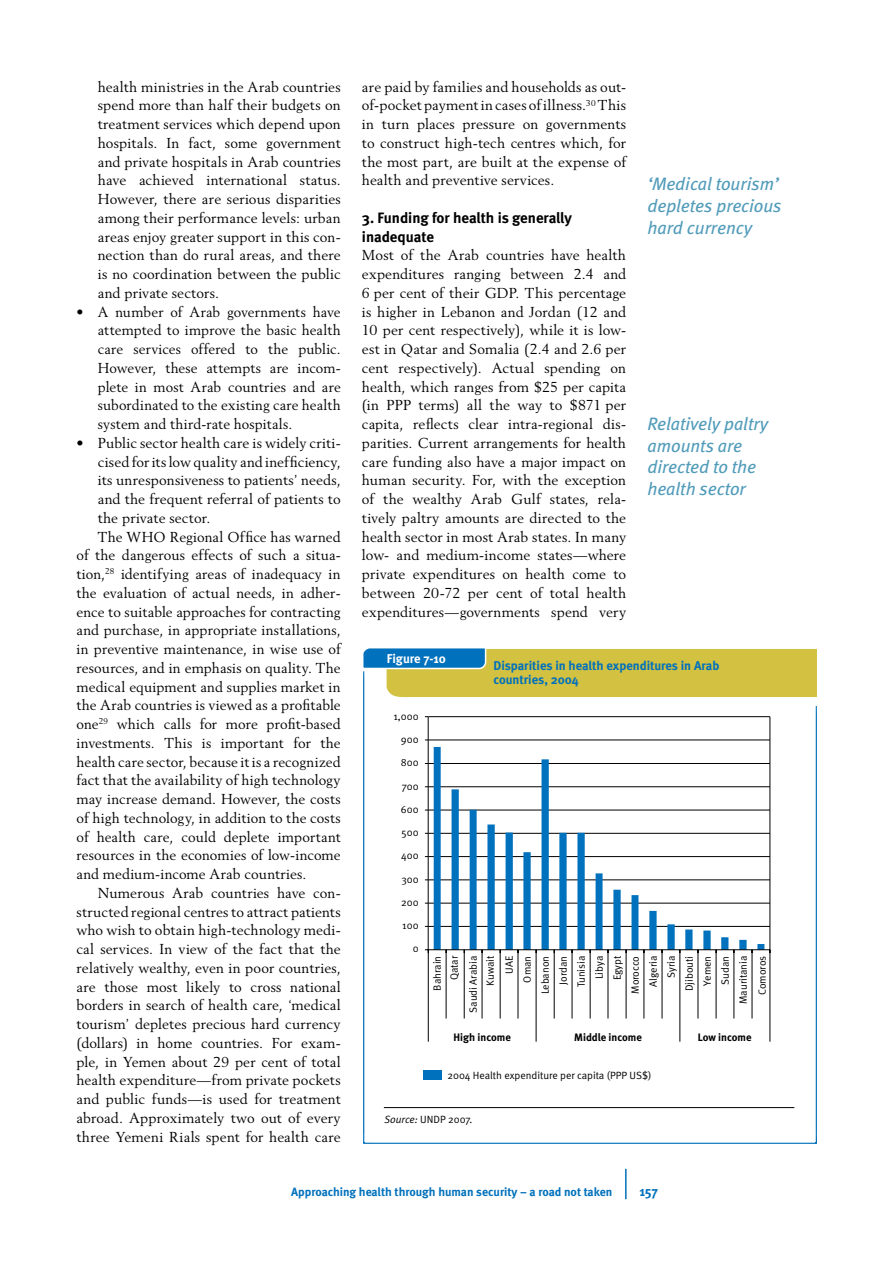
<style>
.page{position:relative;width:893px;height:1263px;background:#fff}
.page>*{position:absolute;margin:0;border:0;box-sizing:border-box;transform-origin:0 0}
.t1{font:italic 18px/21.8px "Meta";color:#529cba}
.t2{font:700 15px/18.8px "Meta";color:#000}
.t3{font:14.25px/18.8px "Berling LT Std";letter-spacing:.01em;color:#000;text-align:justify}
.t4{font:700 13.5px "Meta";color:#0071bc}
.t5{font:700 12.75px/14.1px "Meta";color:#0071bc}
.t6{font:700 12.75px "Meta";color:#fff}
.t7{font:700 12px "Meta";color:#0071bc}
.t8{font:700 10.8px "Meta";color:#000}
.t9{font:10.5px/18px "Meta Normal";color:#000;text-align:right}
.s1{font-style:italic}
</style>
<div class="page">
<hr style="left:625px;top:1169px;width:2px;height:30px;background:#0071bc">
<svg style="left:363px;top:648px;width:454px;height:23px;background:#a6b368"></svg>
<div style="left:360px;top:671px;width:458px;height:474px;background:#000;opacity:.75"></div>
<hr style="left:428px;top:739px;width:342px;height:1px;background:#000">
<hr style="left:428px;top:763px;width:342px;height:1px;background:#000">
<hr style="left:428px;top:786px;width:342px;height:1px;background:#000">
<hr style="left:428px;top:810px;width:342px;height:1px;background:#000">
<hr style="left:428px;top:833px;width:342px;height:1px;background:#000">
<hr style="left:428px;top:856px;width:342px;height:1px;background:#000">
<hr style="left:428px;top:879px;width:342px;height:1px;background:#000">
<hr style="left:428px;top:903px;width:342px;height:1px;background:#000">
<hr style="left:428px;top:926px;width:342px;height:1px;background:#000">
<hr style="left:770px;top:950px;width:1px;height:92px;background:#000">
<hr style="left:752px;top:950px;width:1px;height:68px;background:#000">
<hr style="left:733px;top:950px;width:1px;height:68px;background:#000">
<hr style="left:716px;top:950px;width:1px;height:68px;background:#000">
<hr style="left:698px;top:950px;width:1px;height:68px;background:#000">
<hr style="left:679px;top:950px;width:1px;height:92px;background:#000">
<hr style="left:662px;top:950px;width:1px;height:68px;background:#000">
<hr style="left:644px;top:950px;width:1px;height:68px;background:#000">
<hr style="left:626px;top:950px;width:1px;height:68px;background:#000">
<hr style="left:608px;top:950px;width:1px;height:68px;background:#000">
<hr style="left:590px;top:950px;width:1px;height:68px;background:#000">
<hr style="left:572px;top:950px;width:1px;height:68px;background:#000">
<hr style="left:554px;top:950px;width:1px;height:68px;background:#000">
<hr style="left:536px;top:950px;width:1px;height:92px;background:#000">
<hr style="left:518px;top:950px;width:1px;height:68px;background:#000">
<hr style="left:500px;top:950px;width:1px;height:68px;background:#000">
<hr style="left:482px;top:950px;width:1px;height:68px;background:#000">
<hr style="left:464px;top:950px;width:1px;height:68px;background:#000">
<hr style="left:446px;top:950px;width:1px;height:68px;background:#000">
<hr style="left:428px;top:950px;width:1px;height:92px;background:#000">
<svg style="left:425px;top:949px;width:3px;height:4px"></svg>
<svg style="left:434px;top:747px;width:330px;height:201px"></svg>
<div style="left:428px;top:716px;width:342px;height:234px;border:1px solid #000"></div>
<div style="left:423px;top:1070px;width:19px;height:9px;background:#0071bc"></div>
<p class="t3" style="left:98px;top:77px;width:244px">health ministries in the Arab countries spend more than half their budgets on treatment services which depend upon hospitals. In fact, some government and private hospitals in Arab countries have achieved international status.<br>However, there are serious disparities among their performance levels: urban areas enjoy greater support in this con&shy;nection than do rural areas, and there is no coordination between the public and private sectors.</p>
<p class="t3" style="left:98px;top:302px;width:244px;text-indent:-21px">• A number of Arab governments have attempted to improve the basic health care services offered to the public.<br>However, these attempts are incom&shy;plete in most Arab countries and are subordinated to the existing care health system and third-rate hospitals.</p>
<p class="t3" style="left:77px;top:433px;width:266px">• Public sector health care is widely criti-</p>
<p class="t3" style="left:98px;top:452px;width:244px">cised for its low quality and inefficiency,</p>
<p class="t3" style="left:98px;top:471px;width:244px">its unresponsiveness to patients’ needs,</p>
<p class="t3" style="left:98px;top:489px;width:244px">and the frequent referral of patients to</p>
<p class="t3" style="left:98px;top:508px;width:114px">the private sector.</p>
<p class="t3" style="left:98px;top:527px;width:244px">The WHO Regional Office has warned</p>
<p class="t3" style="left:77px;top:546px;width:266px">of the dangerous effects of such a situa-</p>
<p class="t3" style="left:77px;top:564px;width:266px">tion,<sup>28</sup> identifying areas of inadequacy in</p>
<p class="t3" style="left:77px;top:583px;width:266px">the evaluation of actual needs, in adher-</p>
<p class="t3" style="left:77px;top:602px;width:266px">ence to suitable approaches for contracting</p>
<p class="t3" style="left:77px;top:621px;width:266px">and purchase, in appropriate installations,</p>
<p class="t3" style="left:77px;top:639px;width:266px">in preventive maintenance, in wise use of</p>
<p class="t3" style="left:77px;top:658px;width:266px">resources, and in emphasis on quality. The</p>
<p class="t3" style="left:77px;top:677px;width:266px">medical equipment and supplies market in</p>
<p class="t3" style="left:77px;top:696px;width:266px">the Arab countries is viewed as a profitable</p>
<p class="t3" style="left:77px;top:714px;width:266px">one<sup>29</sup> which calls for more profit-based</p>
<p class="t3" style="left:77px;top:733px;width:266px">investments. This is important for the</p>
<p class="t3" style="left:77px;top:752px;width:266px">health care sector, because it is a recognized</p>
<p class="t3" style="left:77px;top:771px;width:266px">fact that the availability of high technology</p>
<p class="t3" style="left:77px;top:789px;width:266px">may increase demand. However, the costs</p>
<p class="t3" style="left:77px;top:808px;width:266px">of high technology, in addition to the costs</p>
<p class="t3" style="left:77px;top:827px;width:266px">of health care, could deplete important</p>
<p class="t3" style="left:77px;top:846px;width:266px">resources in the economies of low-income</p>
<p class="t3" style="left:77px;top:864px;width:231px">and medium-income Arab countries.</p>
<p class="t3" style="left:98px;top:883px;width:244px">Numerous Arab countries have con-</p>
<p class="t3" style="left:77px;top:902px;width:266px">structed regional centres to attract patients</p>
<p class="t3" style="left:77px;top:921px;width:266px">who wish to obtain high-technology medi-</p>
<p class="t3" style="left:77px;top:939px;width:266px">cal services. In view of the fact that the</p>
<p class="t3" style="left:77px;top:958px;width:266px">relatively wealthy, even in poor countries,</p>
<p class="t3" style="left:77px;top:977px;width:266px">are those most likely to cross national</p>
<p class="t3" style="left:77px;top:996px;width:266px">borders in search of health care, ‘medical</p>
<p class="t3" style="left:77px;top:1014px;width:266px">tourism’ depletes precious hard currency</p>
<p class="t3" style="left:77px;top:1033px;width:266px">(dollars) in home countries. For exam-</p>
<p class="t3" style="left:77px;top:1052px;width:266px">ple, in Yemen about 29 per cent of total</p>
<p class="t3" style="left:77px;top:1071px;width:266px">health expenditure—from private pockets</p>
<p class="t3" style="left:77px;top:1089px;width:266px">and public funds—is used for treatment</p>
<p class="t3" style="left:77px;top:1108px;width:266px">abroad. Approximately two out of every</p>
<p class="t3" style="left:77px;top:1127px;width:266px">three Yemeni Rials spent for health care</p>
<p class="t3" style="left:362px;top:77px;width:266px">are paid by families and households as out&shy;of-pocket payment in cases of illness.<sup>30</sup> This in turn places pressure on governments to construct high-tech centres which, for the most part, are built at the expense of health and preventive services.</p>
<p class="t2" style="left:362px;top:208px;width:211px">3. Funding for health is generally inadequate</p>
<p class="t3" style="left:362px;top:246px;width:266px">Most of the Arab countries have health expenditures ranging between 2.4 and 6 per cent of their GDP. This percentage is higher in Lebanon and Jordan (12 and 10 per cent respectively), while it is low&shy;est in Qatar and Somalia (2.4 and 2.6 per cent respectively). Actual spending on health, which ranges from $25 per capita (in PPP terms) all the way to $871 per capita, reflects clear intra-regional dis&shy;parities. Current arrangements for health care funding also have a major impact on human security. For, with the exception of the wealthy Arab Gulf states, rela&shy;tively paltry amounts are directed to the health sector in most Arab states. In many low- and medium-income states—where private expenditures on health come to between 20-72 per cent of total health expenditures—governments spend very</p>
<p class="t1" style="left:647px;top:173px;width:136px">‘Medical tourism’ depletes precious hard currency</p>
<p class="t1" style="left:647px;top:413px;width:122px">Relatively paltry amounts are directed to the health sector</p>
<p class="t6" style="left:387px;top:651px;width:61px">Figure 7-10</p>
<p class="t9" style="left:393px;top:707px;width:27px">1,000</p>
<p class="t9" style="left:401px;top:730px;width:19px">900</p>
<p class="t9" style="left:401px;top:753px;width:19px">800</p>
<p class="t9" style="left:402px;top:777px;width:19px">700</p>
<p class="t9" style="left:401px;top:800px;width:19px">600</p>
<p class="t9" style="left:402px;top:823px;width:19px">500</p>
<p class="t9" style="left:401px;top:846px;width:19px">400</p>
<p class="t9" style="left:401px;top:893px;width:19px">200</p>
<p class="t9" style="left:401px;top:870px;width:19px">300</p>
<p class="t9" style="left:402px;top:916px;width:18px">100</p>
<p class="t9" style="left:413px;top:940px;width:7px">0</p>
<p class="t5" style="left:493px;top:658px;width:227px">Disparities in health expenditures in Arab countries, 2004</p>
<p class="t9" style="left:429px;top:990px;width:36px;line-height:17px;rotate:-90deg">Bahrain<br>Qatar</p>
<p class="t9" style="left:465px;top:1013px;width:58px;line-height:17px;rotate:-90deg">Saudi Arabia<br>Kuwait</p>
<p class="t9" style="left:500px;top:994px;width:40px;rotate:-90deg">UAE<br>Oman<br>Lebanon<br>Jordan<br>Tunisia<br>Libya<br>Egypt<br>Morocco<br>Algeria</p>
<p class="t8" style="left:453px;top:1031px;width:59px">High income</p>
<p class="t8" style="left:574px;top:1031px;width:69px">Middle income</p>
<p class="t9" style="left:662px;top:1004px;width:50px;rotate:-90deg">Syria<br>Djibouti<br>Yemen<br>Sudan<br>Mauritania</p>
<p class="t9" style="left:753px;top:995px;width:41px;rotate:-90deg">Comoros</p>
<p class="t8" style="left:698px;top:1031px;width:55px">Low income</p>
<p class="t9" style="left:447px;top:1066px;width:205px">2004 Health expenditure per capita (PPP US$)</p>
<p class="t9" style="left:384px;top:1110px;width:90px"><span class="s1">Source:</span> UNDP 2007.</p>
<p class="t7" style="left:291px;top:1184px;width:323px">Approaching health through human security – a road not taken</p>
<p class="t4" style="left:639px;top:1183px;width:20px">157</p>
</div>
